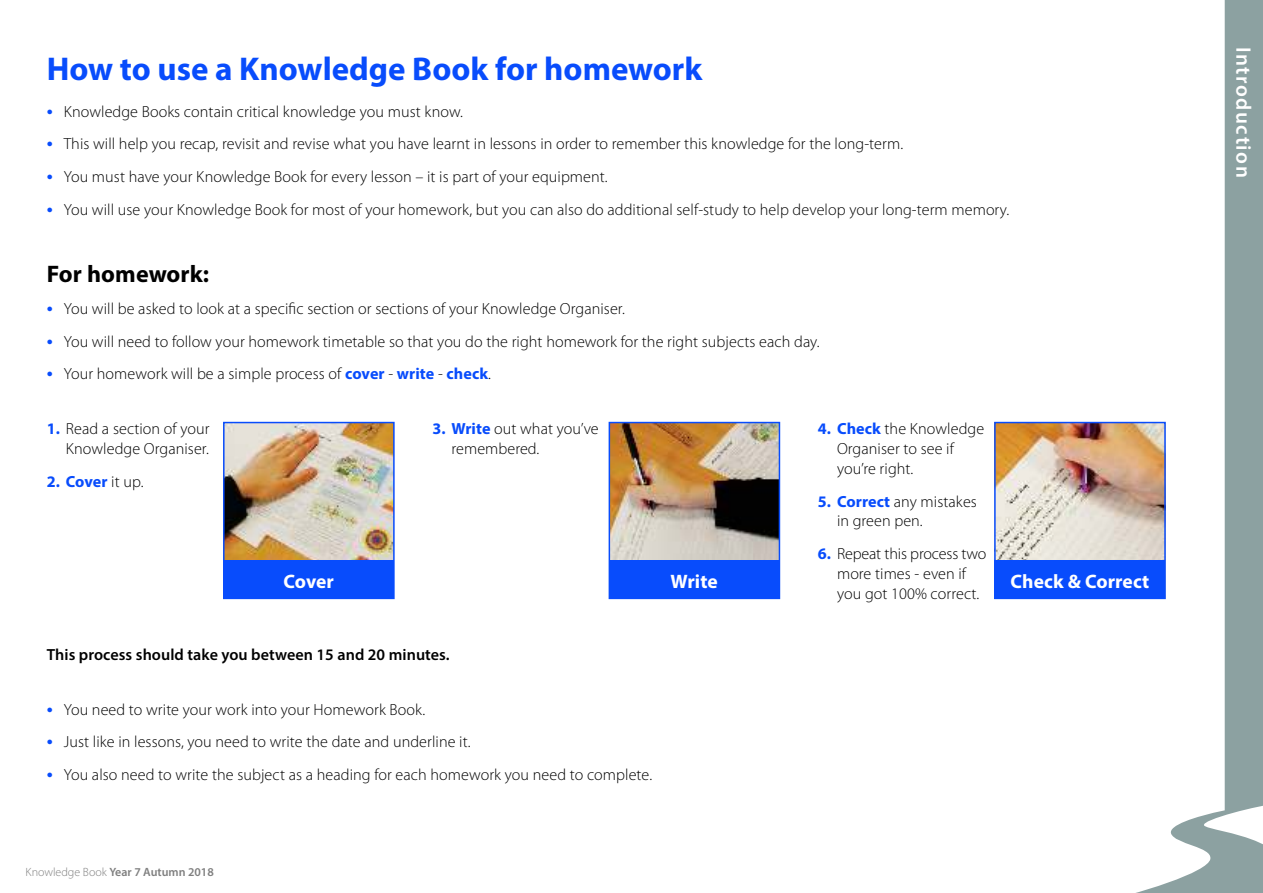
<style>
.page{position:relative;width:1263px;height:893px;background:#fff}
.page>*{position:absolute;margin:0;border:0;box-sizing:border-box;transform-origin:0 0}
.t1{font:700 33px "Myriad Pro";color:#084cfc}
.t2{font:700 24px "Myriad Pro";letter-spacing:.005em;color:#000}
.t3{font:600 21px "Myriad Pro";letter-spacing:.07em;color:#fff}
.t4{font:700 19.5px "Myriad Pro";letter-spacing:.005em;color:#fff}
.t5{font:300 16.2px/19.8px "Myriad Pro";letter-spacing:.005em;color:#000}
.t6{font:600 16.2px "Myriad Pro";letter-spacing:.005em;color:#000}
.t7{font:700 16.2px "Myriad Pro";letter-spacing:-.005em;color:#084cfc}
.t8{font:600 12px "Myriad Pro";color:#7f7f7f}
.s1{font-weight:600;font-size:19.5px;color:#084cfc}
.s2{font-weight:700;color:#084cfc}
.s3{font-weight:300;color:#000}
.s4{font-weight:300}
</style>
<div class="page">
<svg style="left:1084px;top:0;width:179px;height:893px"></svg>
<img style="left:226px;top:425px;width:166px;height:135px">
<div style="left:223px;top:422px;width:172px;height:177px;border:2px solid #084cfc"></div>
<div style="left:224px;top:560px;width:170px;height:38px;background:#084cfc"></div>
<img style="left:612px;top:425px;width:165px;height:135px">
<div style="left:609px;top:422px;width:171px;height:177px;border:2px solid #084cfc"></div>
<img style="left:997px;top:425px;width:166px;height:135px">
<div style="left:994px;top:422px;width:172px;height:177px;border:2px solid #084cfc"></div>
<div style="left:609px;top:560px;width:170px;height:38px;background:#084cfc"></div>
<div style="left:995px;top:560px;width:170px;height:38px;background:#084cfc"></div>
<h1 class="t1" style="left:47px;top:56px;width:657px">How to use a Knowledge Book for homework</h1>
<p class="t5" style="left:47px;top:103px;width:418px"><span class="s1">•</span> Knowledge Books contain critical knowledge you must know.</p>
<p class="t5" style="left:47px;top:135px;width:858px"><span class="s1">•</span> This will help you recap, revisit and revise what you have learnt in lessons in order to remember this knowledge for the long-term.</p>
<p class="t5" style="left:47px;top:168px;width:562px"><span class="s1">•</span> You must have your Knowledge Book for every lesson – it is part of your equipment.</p>
<p class="t5" style="left:47px;top:201px;width:964px"><span class="s1">•</span> You will use your Knowledge Book for most of your homework, but you can also do additional self-study to help develop your long-term memory.</p>
<h2 class="t2" style="left:47px;top:264px;width:164px">For homework:</h2>
<p class="t5" style="left:47px;top:300px;width:579px"><span class="s1">•</span> You will be asked to look at a specific section or sections of your Knowledge Organiser.</p>
<p class="t5" style="left:47px;top:333px;width:774px"><span class="s1">•</span> You will need to follow your homework timetable so that you do the right homework for the right subjects each day.</p>
<p class="t5" style="left:47px;top:365px;width:446px"><span class="s1">•</span> Your homework will be a simple process of <span class="s2">cover</span> - <span class="s2">write</span> - <span class="s2">check</span>.</p>
<p class="t5" style="left:47px;top:420px;width:164px;text-align:right"><span class="s2">1.</span> Read a section of your<br>Knowledge Organiser.</p>
<p class="t7" style="left:47px;top:475px;width:98px">2. Cover <span class="s3">it up.</span></p>
<p class="t5" style="left:451px;top:420px;width:149px;text-indent:-19px"><span class="s2">3. Write</span> out what you’ve remembered.</p>
<p class="t5" style="left:837px;top:420px;width:149px;text-indent:-19px"><span class="s2">4. Check</span> the Knowledge<br>Organiser to see if you’re right.</p>
<p class="t5" style="left:837px;top:493px;width:141px;text-indent:-19px"><span class="s2">5. Correct</span> any mistakes in green pen.</p>
<p class="t5" style="left:837px;top:545px;width:151px;text-indent:-19px"><span class="s2">6.</span> Repeat this process two more times - even if you got 100% correct.</p>
<p class="t4" style="left:284px;top:573px;width:52px">Cover</p>
<p class="t4" style="left:670px;top:573px;width:49px">Write</p>
<p class="t4" style="left:1010px;top:573px;width:140px">Check &amp; Correct</p>
<p class="t6" style="left:47px;top:649px;width:404px">This process should take you between 15 and 20 minutes.</p>
<p class="t5" style="left:47px;top:701px;width:380px"><span class="s1">•</span> You need to write your work into your Homework Book.</p>
<p class="t5" style="left:47px;top:733px;width:425px"><span class="s1">•</span> Just like in lessons, you need to write the date and underline it.</p>
<p class="t5" style="left:47px;top:766px;width:607px"><span class="s1">•</span> You also need to write the subject as a heading for each homework you need to complete.</p>
<p class="t8" style="left:26px;top:865px;width:190px"><span class="s4">Knowledge Book</span> Year 7 Autumn 2018</p>
<p class="t3" style="left:1251px;top:47px;width:132px;rotate:90deg">Introduction</p>
</div>
